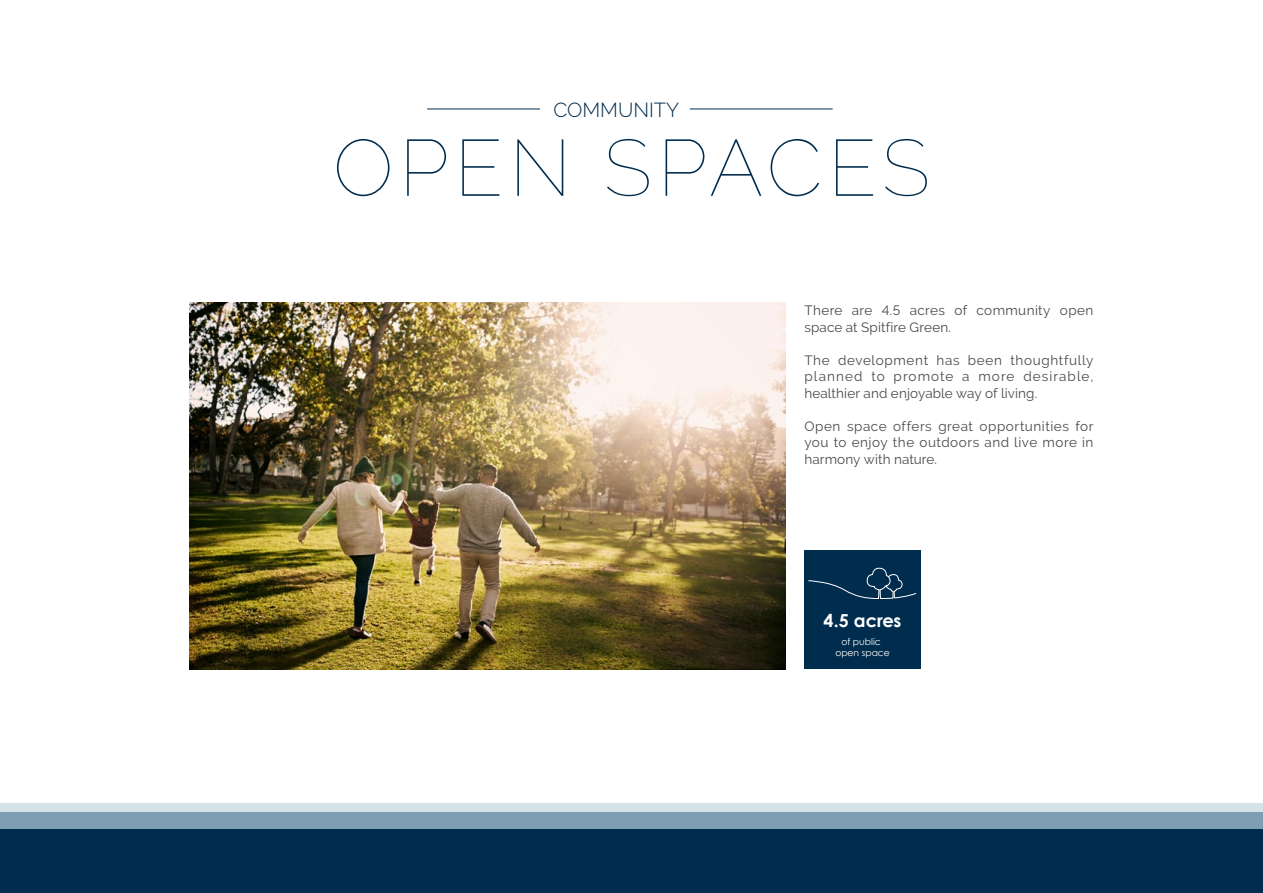
<style>
.page{position:relative;width:1263px;height:893px;background:#fff}
.page>*{position:absolute;margin:0;border:0;box-sizing:border-box;transform-origin:0 0}
.t1{font:100 79.5px "Raleway";letter-spacing:.075em;color:#002c4d}
.t2{font:300 20.25px "Raleway";color:#002c4d}
.t3{font:700 17.85px "Century Gothic";letter-spacing:-.01em;color:#fff}
.t4{font:13.5px/16.5px "Raleway";letter-spacing:.015em;color:#4a4a49;text-align:justify}
.t5{font:9.15px/11.1px "Century Gothic";color:#fff;text-align:center}
</style>
<div class="page">
<hr style="left:427px;top:109px;width:113px;height:1px;background:#002c4d">
<hr style="left:690px;top:109px;width:143px;height:1px;background:#002c4d">
<div style="left:0;top:812px;width:1263px;height:17px;background:#7e9eb3"></div>
<div style="left:0;top:804px;width:1263px;height:8px;background:#d5e2e8"></div>
<div style="left:0;top:829px;width:1263px;height:64px;background:#002c4d"></div>
<img style="left:190px;top:303px;width:596px;height:366px">
<div style="left:804px;top:551px;width:116px;height:118px;background:#002c4d"></div>
<svg style="left:808px;top:567px;width:108px;height:32px"></svg>
<h2 class="t2" style="left:553px;top:98px;width:127px">COMMUNITY</h2>
<h1 class="t1" style="left:333px;top:121px;width:598px">OPEN SPACES</h1>
<p class="t4" style="left:804px;top:302px;width:290px">There are 4.5 acres of community open space at Spitfire Green.</p>
<p class="t4" style="left:804px;top:352px;width:290px">The development has been thoughtfully planned to promote a more desirable, healthier and enjoyable way of living.</p>
<p class="t4" style="left:804px;top:418px;width:290px">Open space offers great opportunities for you to enjoy the outdoors and live more in harmony with nature.</p>
<h3 class="t3" style="left:823px;top:607px;width:79px">4.5 acres</h3>
<p class="t5" style="left:835px;top:636px;width:56px">of public open space</p>
</div>
